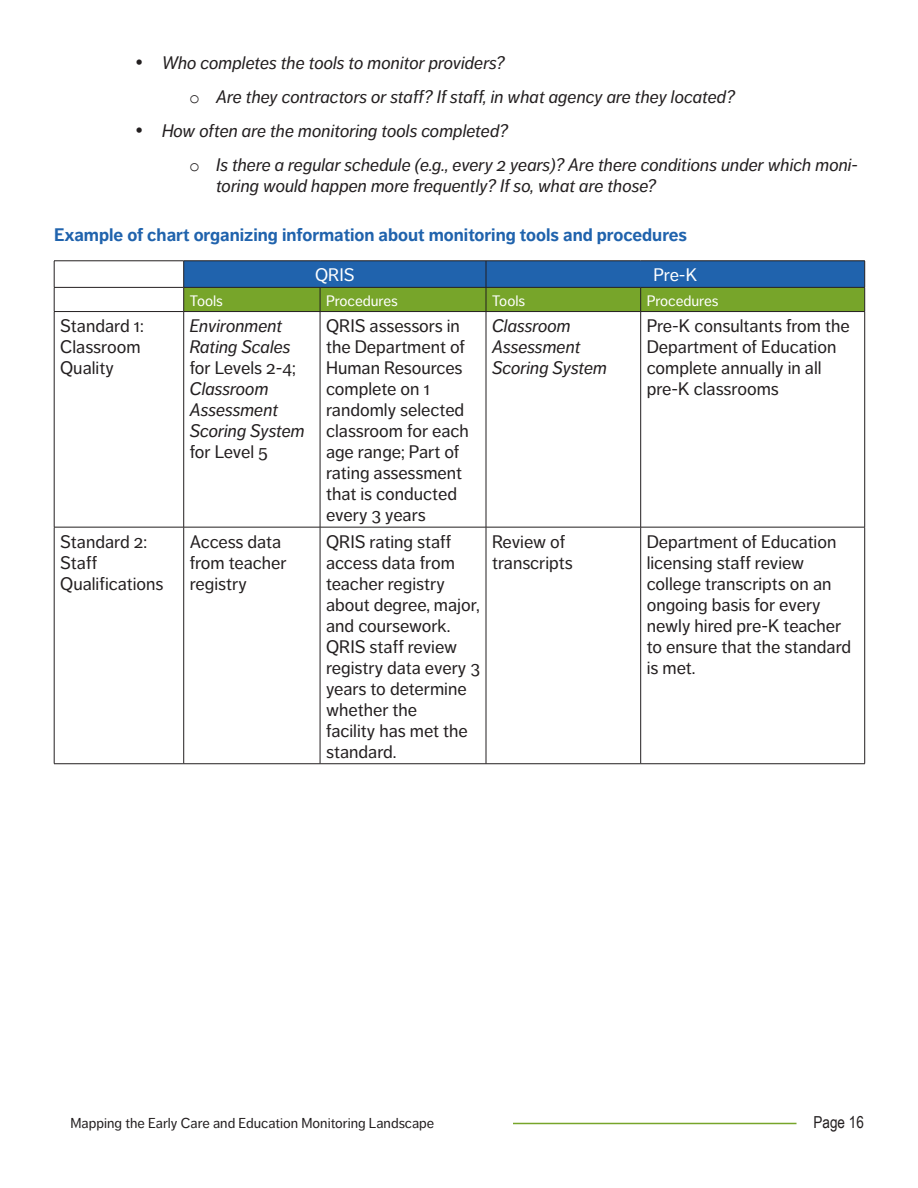
<style>
.page{position:relative;width:918px;height:1188px;background:#fff}
.page>*{position:absolute;margin:0;border:0;box-sizing:border-box;transform-origin:0 0}
.t1{font:18px/21px "Dagny Pro";color:#231f20}
.t2{font:italic 18px/21px "Dagny Pro";color:#231f20}
.t3{font:700 18px "Dagny Pro";color:#2063ad}
.t4{font:18px "Dagny Pro";color:#fff}
.t5{font:16.5px "Arial Narrow";color:#231f20}
.t6{font:15px "Dagny Pro";color:#fff}
.t7{font:14.25px "Dagny Pro";color:#231f20}
.s1{font-family:"Courier New";font-style:normal}
.s2{font-style:normal}
</style>
<div class="page">
<hr style="left:513px;top:1123px;width:283px;height:1px;background:#77a52a">
<hr style="left:54px;top:261px;width:130px;height:1px;background:#231f20">
<hr style="left:54px;top:287px;width:130px;height:1px;background:#231f20">
<svg style="left:54px;top:261px;width:1px;height:50px"></svg>
<svg style="left:183px;top:261px;width:682px;height:50px;background:#487f6c"></svg>
<hr style="left:54px;top:311px;width:130px;height:1px;background:#231f20">
<hr style="left:54px;top:312px;width:1px;height:215px;background:#231f20">
<hr style="left:184px;top:311px;width:136px;height:1px;background:#231f20">
<hr style="left:183px;top:312px;width:1px;height:215px;background:#231f20">
<hr style="left:320px;top:311px;width:166px;height:1px;background:#231f20">
<hr style="left:320px;top:312px;width:1px;height:215px;background:#231f20">
<hr style="left:486px;top:311px;width:155px;height:1px;background:#231f20">
<hr style="left:486px;top:312px;width:1px;height:215px;background:#231f20">
<hr style="left:641px;top:311px;width:224px;height:1px;background:#231f20">
<hr style="left:640px;top:312px;width:1px;height:215px;background:#231f20">
<hr style="left:864px;top:312px;width:1px;height:215px;background:#231f20">
<hr style="left:54px;top:527px;width:130px;height:1px;background:#231f20">
<hr style="left:54px;top:527px;width:1px;height:237px;background:#231f20">
<hr style="left:184px;top:527px;width:136px;height:1px;background:#231f20">
<hr style="left:183px;top:527px;width:1px;height:237px;background:#231f20">
<hr style="left:320px;top:527px;width:166px;height:1px;background:#231f20">
<hr style="left:320px;top:527px;width:1px;height:237px;background:#231f20">
<hr style="left:486px;top:527px;width:155px;height:1px;background:#231f20">
<hr style="left:486px;top:527px;width:1px;height:237px;background:#231f20">
<hr style="left:641px;top:527px;width:224px;height:1px;background:#231f20">
<hr style="left:640px;top:527px;width:1px;height:237px;background:#231f20">
<hr style="left:864px;top:527px;width:1px;height:237px;background:#231f20">
<hr style="left:54px;top:763px;width:130px;height:1px;background:#231f20">
<hr style="left:184px;top:763px;width:136px;height:1px;background:#231f20">
<hr style="left:320px;top:763px;width:166px;height:1px;background:#231f20">
<hr style="left:486px;top:763px;width:155px;height:1px;background:#231f20">
<hr style="left:641px;top:763px;width:224px;height:1px;background:#231f20">
<p class="t2" style="left:135px;top:52px;width:371px">• Who completes the tools to monitor providers?</p>
<p class="t2" style="left:189px;top:86px;width:547px"><span class="s1">o</span> Are they contractors or staff? If staff, in what agency are they located?</p>
<p class="t2" style="left:135px;top:120px;width:375px">• How often are the monitoring tools completed?</p>
<p class="t2" style="left:216px;top:155px;width:644px;text-indent:-27px"><span class="s1">o</span> Is there a regular schedule (e.g., every 2 years)? Are there conditions under which moni&shy;toring would happen more frequently? If so, what are those?</p>
<h3 class="t3" style="left:54px;top:224px;width:635px">Example of chart organizing information about monitoring tools and procedures</h3>
<p class="t4" style="left:315px;top:265px;width:41px">QRIS</p>
<p class="t4" style="left:654px;top:265px;width:45px">Pre-K</p>
<p class="t6" style="left:190px;top:292px;width:35px">Tools</p>
<p class="t6" style="left:326px;top:292px;width:73px">Procedures</p>
<p class="t6" style="left:492px;top:292px;width:35px">Tools</p>
<p class="t6" style="left:647px;top:292px;width:73px">Procedures</p>
<p class="t1" style="left:60px;top:315px;width:85px">Standard 1:<br>Classroom<br>Quality</p>
<p class="t2" style="left:190px;top:315px;width:117px">Environment<br>Rating Scales <span class="s2">for Levels 2-4;<br></span>Classroom<br>Assessment<br>Scoring System <span class="s2">for Level 5</span></p>
<p class="t1" style="left:326px;top:316px;width:144px">QRIS assessors in the Department of<br>Human Resources complete on 1 randomly selected classroom for each age range; Part of rating assessment that is conducted every 3 years</p>
<p class="t2" style="left:492px;top:316px;width:117px">Classroom<br>Assessment<br>Scoring System</p>
<p class="t1" style="left:647px;top:316px;width:205px">Pre-K consultants from the<br>Department of Education complete annually in all pre-K classrooms</p>
<p class="t1" style="left:60px;top:531px;width:105px">Standard 2:<br>Staff<br>Qualifications</p>
<p class="t1" style="left:190px;top:531px;width:98px">Access data from teacher registry</p>
<p class="t1" style="left:326px;top:531px;width:155px">QRIS rating staff access data from teacher registry about degree, major, and coursework.<br>QRIS staff review registry data every 3 years to determine whether the<br>facility has met the standard.</p>
<p class="t1" style="left:492px;top:531px;width:82px">Review of transcripts</p>
<p class="t1" style="left:647px;top:531px;width:206px">Department of Education licensing staff review college transcripts on an ongoing basis for every newly hired pre-K teacher to ensure that the standard is met.</p>
<p class="t7" style="left:70px;top:1115px;width:365px">Mapping the Early Care and Education Monitoring Landscape</p>
<p class="t5" style="left:814px;top:1110px;width:52px">Page 16</p>
</div>
